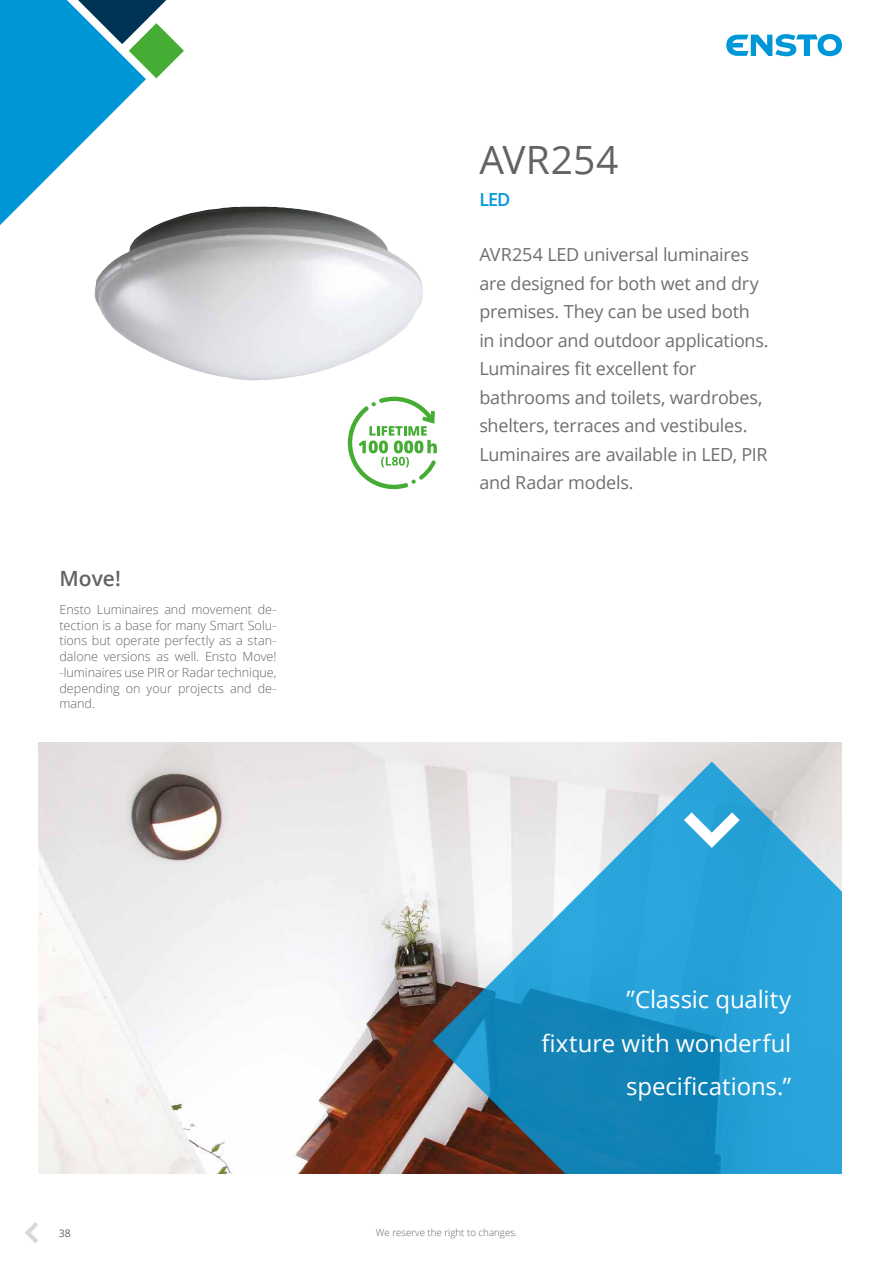
<style>
.page{position:relative;width:893px;height:1263px;background:#fff}
.page>*{position:absolute;margin:0;border:0;box-sizing:border-box;transform-origin:0 0}
.t1{font:39px "Open Sans";letter-spacing:.005em;color:#646363}
.t2{font:24px/43.5px "Open Sans";letter-spacing:-.005em;color:#fff;text-align:right}
.t3{font:600 21px "Open Sans";color:#646363}
.t4{font:18px/28.5px "Open Sans";letter-spacing:-.015em;color:#706f6f}
.t5{font:600 18px "Open Sans";color:#0097d9}
.t6{font:300 12.6px/15.8px "Open Sans";letter-spacing:-.005em;color:#646363;text-align:justify}
.t7{font:10.5px "Open Sans";color:#646363}
.t8{font:300 9.75px "Open Sans";color:#646363}
</style>
<div class="page">
<svg style="left:726px;top:34px;width:116px;height:22px"></svg>
<svg style="left:0;top:0;width:184px;height:225px"></svg>
<svg style="left:25px;top:1222px;width:13px;height:21px"></svg>
<img style="left:38px;top:742px;width:804px;height:432px">
<img style="left:94px;top:207px;width:329px;height:174px">
<svg style="left:432px;top:761px;width:410px;height:413px;background:#60a9ca"></svg>
<svg style="left:684px;top:812px;width:56px;height:36px"></svg>
<svg style="left:348px;top:397px;width:89px;height:92px"></svg>
<h1 class="t1" style="left:479px;top:133px;width:141px">AVR254</h1>
<p class="t5" style="left:479px;top:187px;width:33px">LED</p>
<p class="t3" style="left:60px;top:564px;width:63px">Move!</p>
<p class="t6" style="left:60px;top:601px;width:218px">Ensto Luminaires and movement de&shy;tection is a base for many Smart Solu&shy;tions but operate perfectly as a stan&shy;dalone versions as well. Ensto Move! -luminaires use PIR or Radar technique, depending on your projects and de&shy;mand.</p>
<p class="t4" style="left:479px;top:240px;width:291px">AVR254 LED universal luminaires are designed for both wet and dry premises. They can be used both in indoor and outdoor applications.<br>Luminaires fit excellent for bathrooms and toilets, wardrobes, shelters, terraces and vestibules.<br>Luminaires are available in LED, PIR and Radar models.</p>
<h2 class="t2" style="left:542px;top:977px;width:251px">”Classic quality<br>fixture with wonderful specifications.”</h2>
<p class="t7" style="left:59px;top:1226px;width:14px">38</p>
<p class="t8" style="left:376px;top:1226px;width:143px">We reserve the right to changes.</p>
</div>
